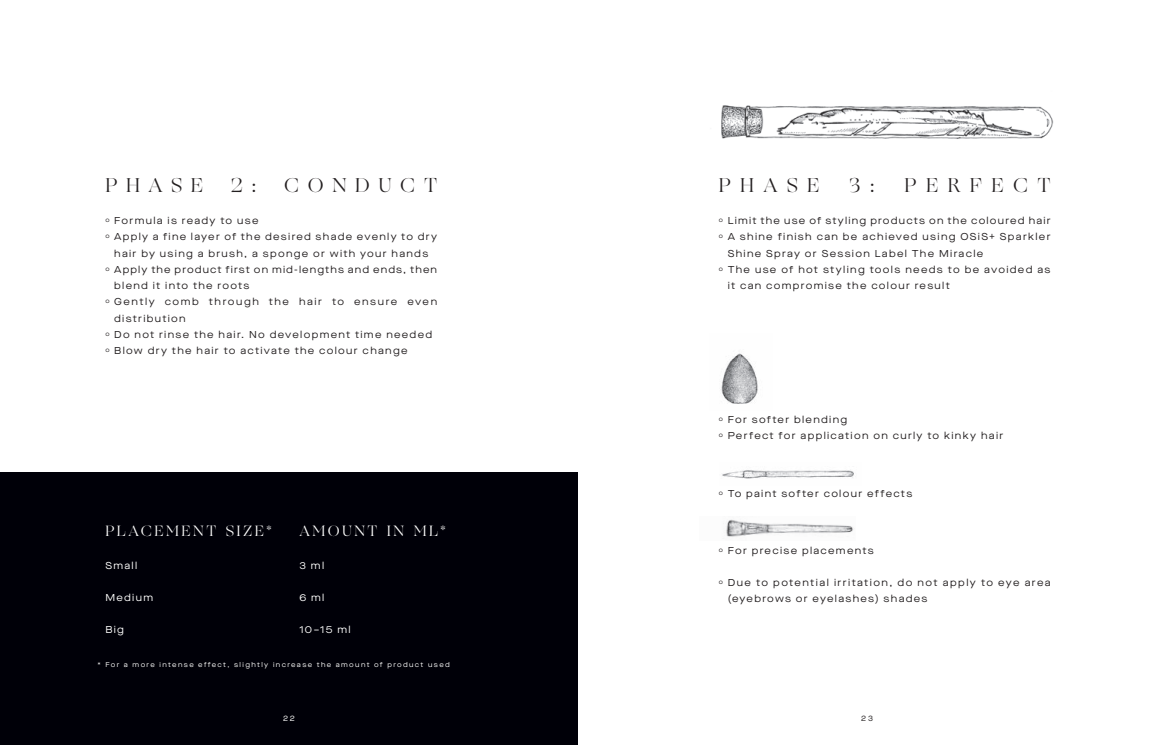
<style>
.page{position:relative;width:1156px;height:745px;background:#fff}
.page>*{position:absolute;margin:0;border:0;box-sizing:border-box;transform-origin:0 0}
.t1{font:20px "Ogg";letter-spacing:.435em;color:#231f20}
.t2{font:20px "Ogg";letter-spacing:.46em;color:#231f20}
.t3{font:15px "Ogg";letter-spacing:.16em;color:#fff}
.t4{font:10px/16.2px "Maison Neue Extended";letter-spacing:.13em;color:#231f20}
.t5{font:10px "Maison Neue Extended";letter-spacing:.11em;color:#231f20}
.t6{font:10px "Maison Neue Extended";letter-spacing:.155em;color:#231f20}
.t7{font:10px "Maison Neue Extended";letter-spacing:.135em;color:#fff}
.t8{font:7.5px "Maison Neue Extended";color:#fff}
.t9{font:7.5px "Maison Neue Extended";color:#231f20}
.t10{font:6.88px "Maison Neue Extended";letter-spacing:.2em;color:#fff}
</style>
<div class="page">
<div style="left:0;top:472px;width:578px;height:272px;background:#000008"></div>
<img style="left:720px;top:353px;width:38px;height:51px">
<img style="left:722px;top:470px;width:132px;height:9px">
<img style="left:726px;top:519px;width:128px;height:18px">
<img style="left:721px;top:105px;width:333px;height:34px">
<h1 class="t1" style="left:105px;top:171px;width:99px">PHASE</h1>
<h1 class="t1" style="left:231px;top:171px;width:27px">2 :</h1>
<h1 class="t1" style="left:284px;top:171px;width:154px">CONDUCT</h1>
<p class="t4" style="left:105px;top:212px;width:155px"><sup>o</sup> Formula is ready to use</p>
<p class="t4" style="left:105px;top:228px;width:333px"><sup>o</sup> Apply a fine layer of the desired shade evenly to dry</p>
<p class="t4" style="left:114px;top:245px;width:315px">hair by using a brush, a sponge or with your hands</p>
<p class="t5" style="left:105px;top:262px;width:333px"><sup>o</sup> Apply the product first on mid-lengths and ends, then</p>
<p class="t4" style="left:114px;top:277px;width:137px">blend it into the roots</p>
<p class="t6" style="left:105px;top:295px;width:333px"><sup>o</sup> Gently comb through the hair to ensure even</p>
<p class="t4" style="left:114px;top:310px;width:73px">distribution</p>
<p class="t4" style="left:105px;top:326px;width:328px"><sup>o</sup> Do not rinse the hair. No development time needed</p>
<p class="t4" style="left:105px;top:342px;width:304px"><sup>o</sup> Blow dry the hair to activate the colour change</p>
<h2 class="t3" style="left:105px;top:520px;width:168px">PLACEMENT SIZE*</h2>
<p class="t7" style="left:105px;top:558px;width:33px">Small</p>
<p class="t7" style="left:105px;top:590px;width:49px">Medium</p>
<p class="t7" style="left:105px;top:622px;width:20px">Big</p>
<h2 class="t3" style="left:299px;top:520px;width:148px">AMOUNT IN ML*</h2>
<p class="t7" style="left:299px;top:558px;width:26px">3 ml</p>
<p class="t7" style="left:299px;top:590px;width:26px">6 ml</p>
<p class="t7" style="left:299px;top:622px;width:53px">10–15 ml</p>
<p class="t10" style="left:97px;top:659px;width:354px">* For a more intense effect, slightly increase the amount of product used</p>
<h1 class="t1" style="left:718px;top:171px;width:102px">PHASE</h1>
<h1 class="t1" style="left:849px;top:171px;width:27px">3 :</h1>
<h1 class="t2" style="left:904px;top:171px;width:148px">PERFECT</h1>
<p class="t4" style="left:718px;top:212px;width:333px"><sup>o</sup> Limit the use of styling products on the coloured hair</p>
<p class="t4" style="left:718px;top:228px;width:333px"><sup>o</sup> A shine finish can be achieved using OSiS+ Sparkler</p>
<p class="t4" style="left:727px;top:245px;width:257px">Shine Spray or Session Label The Miracle</p>
<p class="t4" style="left:718px;top:261px;width:333px"><sup>o</sup> The use of hot styling tools needs to be avoided as</p>
<p class="t4" style="left:727px;top:277px;width:224px">it can compromise the colour result</p>
<p class="t4" style="left:718px;top:410px;width:286px"><sup>o</sup> For softer blending<br><sup>o</sup> Perfect for application on curly to kinky hair</p>
<p class="t4" style="left:718px;top:485px;width:195px"><sup>o</sup> To paint softer colour effects</p>
<p class="t4" style="left:718px;top:542px;width:156px"><sup>o</sup> For precise placements</p>
<p class="t4" style="left:727px;top:574px;width:324px;text-indent:-9px"><sup>o</sup> Due to potential irritation, do not apply to eye area (eyebrows or eyelashes) shades</p>
<p class="t8" style="left:283px;top:713px;width:13px">2 2</p>
<p class="t9" style="left:860px;top:713px;width:13px">2 3</p>
</div>
